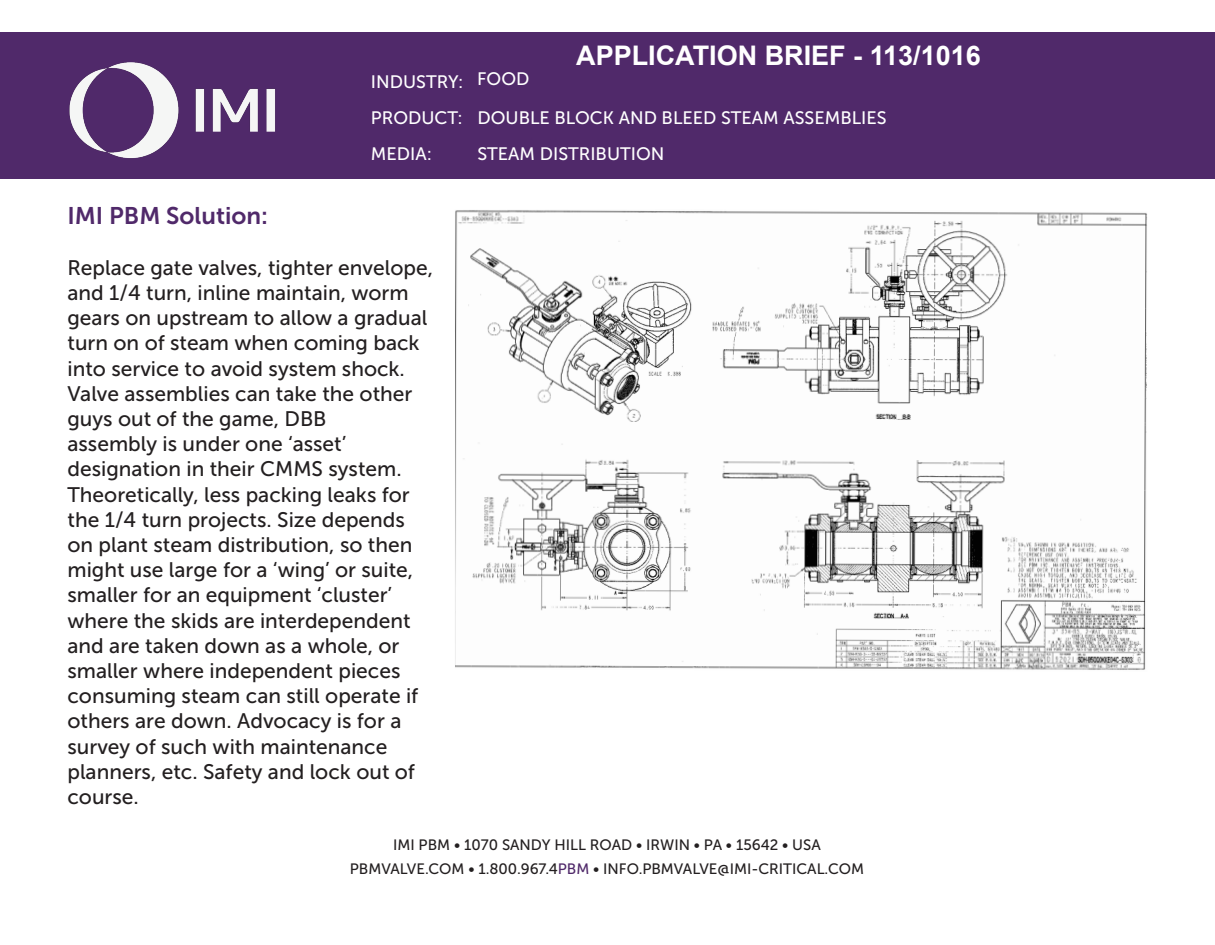
<style>
.page{position:relative;width:1215px;height:945px;background:#fff}
.page>*{position:absolute;margin:0;border:0;box-sizing:border-box;transform-origin:0 0}
.t1{font:700 27px "Arial";color:#fff}
.t2{font:24px "Museo Sans 700";color:#50296a}
.t3{font:21px/25.2px "Museo Sans 500";color:#231f20}
.t4{font:18px "Museo Sans 500";color:#fff}
.t5{font:15px "Museo Sans 500";color:#231f20}
.s1{color:#50296a}
</style>
<div class="page">
<div style="left:1px;top:32px;width:1214px;height:147px;background:#50296a"></div>
<img style="left:455px;top:210px;width:692px;height:460px">
<img style="left:69px;top:62px;width:206px;height:97px">
<p class="t4" style="left:371px;top:72px;width:94px">INDUSTRY:</p>
<p class="t4" style="left:371px;top:108px;width:93px">PRODUCT:</p>
<p class="t4" style="left:371px;top:144px;width:63px">MEDIA:</p>
<p class="t1" style="left:576px;top:38px;width:406px">APPLICATION BRIEF - 113/1016</p>
<p class="t4" style="left:477px;top:69px;width:54px">FOOD</p>
<p class="t4" style="left:477px;top:108px;width:411px">DOUBLE BLOCK AND BLEED STEAM ASSEMBLIES</p>
<p class="t4" style="left:477px;top:144px;width:189px">STEAM DISTRIBUTION</p>
<p class="t2" style="left:68px;top:203px;width:202px">IMI PBM Solution:</p>
<p class="t3" style="left:68px;top:255px;width:367px">Replace gate valves, tighter envelope, and 1/4 turn, inline maintain, worm gears on upstream to allow a gradual turn on of steam when coming back into service to avoid system shock.<br>Valve assemblies can take the other guys out of the game, DBB<br>assembly is under one ‘asset’ designation in their CMMS system.<br>Theoretically, less packing leaks for the 1/4 turn projects. Size depends on plant steam distribution, so then might use large for a ‘wing’ or suite, smaller for an equipment ‘cluster’ where the skids are interdependent and are taken down as a whole, or smaller where independent pieces consuming steam can still operate if others are down. Advocacy is for a survey of such with maintenance</p>
<p class="t3" style="left:68px;top:759px;width:349px">planners, etc. Safety and lock out of course.</p>
<p class="t5" style="left:393px;top:837px;width:429px">IMI PBM • 1070 SANDY HILL ROAD • IRWIN • PA • 15642 • USA</p>
<p class="t5" style="left:350px;top:861px;width:516px">PBMVALVE.COM • 1.800.967.4<span class="s1">PBM</span> • INFO.PBMVALVE@IMI-CRITICAL.COM</p>
</div>
